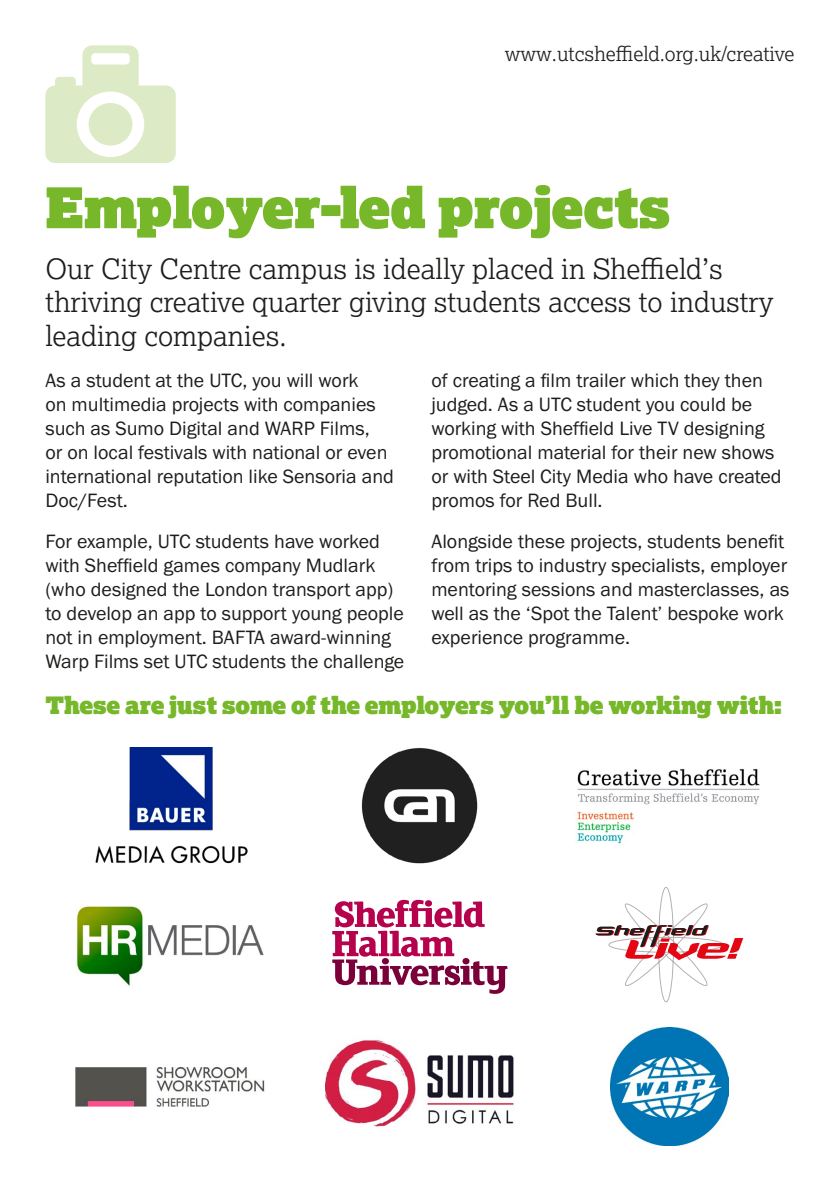
<style>
.page{position:relative;width:840px;height:1191px;background:#fff}
.page>*{position:absolute;margin:0;border:0;box-sizing:border-box;transform-origin:0 0}
.t1{font:56px "Lexia Typo Ad";color:#76b82a}
.t2{font:300 28px/33.6px "Lexia";color:#1d1d1b}
.t3{font:24px "Lexia Typo Ad";color:#76b82a}
.t4{font:20px/24px "Franklin Gothic URW Boo";color:#1d1d1b}
.t5{font:300 20px "Lexia";color:#1d1d1b}
</style>
<div class="page">
<svg style="left:595px;top:887px;width:147px;height:115px"></svg>
<img style="left:361px;top:748px;width:116px;height:115px">
<img style="left:76px;top:1067px;width:189px;height:39px">
<img style="left:95px;top:747px;width:152px;height:116px">
<img style="left:76px;top:905px;width:188px;height:81px">
<svg style="left:332px;top:900px;width:175px;height:94px"></svg>
<img style="left:610px;top:1028px;width:117px;height:117px">
<img style="left:576px;top:768px;width:184px;height:76px">
<svg style="left:45px;top:45px;width:131px;height:118px"></svg>
<div style="left:88px;top:103px;width:44px;height:43px;background:#dceac5;border-radius:50%"></div>
<img style="left:325px;top:1040px;width:189px;height:87px">
<p class="t5" style="left:504px;top:41px;width:291px">www.utcsheffield.org.uk/creative</p>
<h1 class="t1" style="left:45px;top:178px;width:626px">Employer-led projects</h1>
<h2 class="t2" style="left:45px;top:251px;width:729px">Our City Centre campus is ideally placed in Sheffield’s thriving creative quarter giving students access to industry leading companies.</h2>
<p class="t4" style="left:45px;top:368px;width:350px">As a student at the UTC, you will work<br>on multimedia projects with companies such as Sumo Digital and WARP Films,<br>or on local festivals with national or even international reputation like Sensoria and Doc/Fest.</p>
<p class="t4" style="left:45px;top:529px;width:360px">For example, UTC students have worked with Sheffield games company Mudlark (who designed the London transport app) to develop an app to support young people not in employment. BAFTA award-winning Warp Films set UTC students the challenge</p>
<p class="t4" style="left:431px;top:368px;width:351px">of creating a film trailer which they then judged. As a UTC student you could be working with Sheffield Live TV designing promotional material for their new shows or with Steel City Media who have created promos for Red Bull.</p>
<p class="t4" style="left:431px;top:529px;width:359px">Alongside these projects, students benefit from trips to industry specialists, employer mentoring sessions and masterclasses, as well as the ‘Spot the Talent’ bespoke work experience programme.</p>
<p class="t3" style="left:45px;top:692px;width:737px">These are just some of the employers you’ll be working with:</p>
</div>
